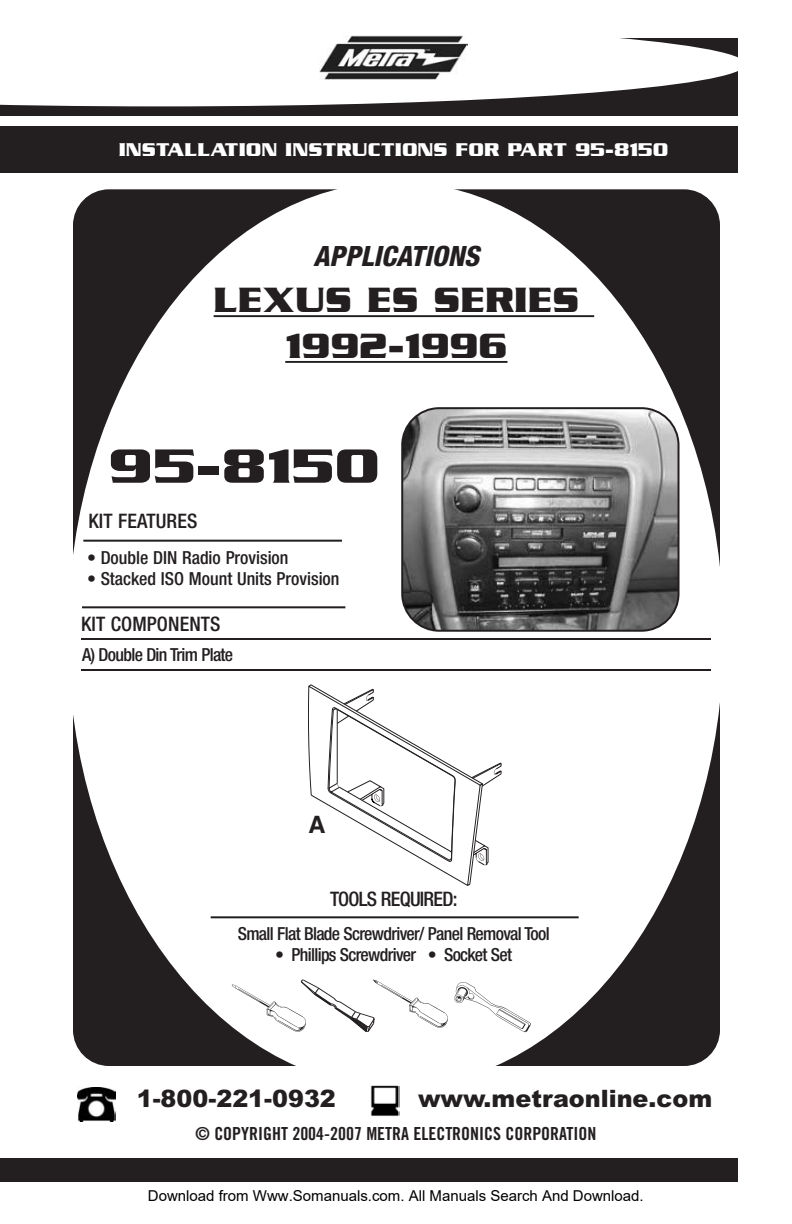
<style>
.page{position:relative;width:792px;height:1224px;background:#fff}
.page>*{position:absolute;margin:0;border:0;box-sizing:border-box;transform-origin:0 0}
.t1{font:700 52px "Serpentine ICG";color:#231f20;scale:1.12 1}
.t2{font:700 38px/45.8px "Serpentine ICG";color:#231f20;text-align:center}
.t3{font:italic 800 condensed 28px "Helvetica Neue";color:#231f20}
.t4{font:900 24px "Arial";color:#231f20}
.t5{font:700 24px "Helvetica";color:#231f20}
.t6{font:700 20px "Serpentine ICG";color:#fff}
.t7{font:500 condensed 20px "Helvetica Neue";letter-spacing:.005em;color:#231f20}
.t8{font:500 condensed 20px "Helvetica Neue";letter-spacing:-.04em;color:#231f20}
.t9{font:500 condensed 18px "Helvetica Neue";letter-spacing:-.04em;color:#231f20}
.t10{font:500 condensed 18px "Helvetica Neue";color:#231f20}
.t11{font:18px "Trade Gothic Bold Cond Twenty";color:#231f20}
.t12{font:15px "Arial";color:#000}
</style>
<div class="page">
<div style="left:73px;top:189px;width:647px;height:877px;background:#231f20;border-radius:36px"></div>
<div style="left:68px;top:182px;width:656px;height:905px;background:#fff;border-radius:50%"></div>
<div style="left:0;top:38px;width:738px;height:78px;background:#231f20"></div>
<svg style="left:0;top:38px;width:738px;height:68px;background:#e1e0e1"></svg>
<div style="left:316px;top:28px;width:162px;height:57px;background:#fff"></div>
<img style="left:320px;top:36px;width:148px;height:44px">
<div style="left:0;top:127px;width:738px;height:46px;background:#231f20"></div>
<hr style="left:214px;top:315px;width:380px;height:2px;background:#231f20">
<hr style="left:285px;top:361px;width:223px;height:2px;background:#231f20">
<svg style="left:401px;top:407px;width:279px;height:225px;background:#797979"></svg>
<hr style="left:83px;top:540px;width:259px;height:2px;background:#231f20">
<hr style="left:82px;top:606px;width:263px;height:2px;background:#231f20">
<svg style="left:308px;top:685px;width:194px;height:201px"></svg>
<hr style="left:211px;top:916px;width:368px;height:2px;background:#231f20">
<img style="left:229px;top:979px;width:75px;height:56px">
<img style="left:372px;top:979px;width:76px;height:49px">
<img style="left:454px;top:982px;width:77px;height:51px">
<img style="left:77px;top:1088px;width:39px;height:34px">
<img style="left:370px;top:1085px;width:30px;height:31px">
<div style="left:0;top:1158px;width:738px;height:24px;background:#231f20"></div>
<svg style="left:301px;top:980px;width:73px;height:52px"></svg>
<hr style="left:81px;top:669px;width:630px;height:2px;background:#231f20">
<hr style="left:81px;top:638px;width:630px;height:2px;background:#231f20">
<p class="t6" style="left:119px;top:138px;width:551px">INSTALLATION INSTRUCTIONS FOR PART 95-8150</p>
<h3 class="t3" style="left:314px;top:246px;width:167px">APPLICATIONS</h3>
<h2 class="t2" style="left:214px;top:276px;width:367px">LEXUS ES SERIES<br>1992-1996</h2>
<h1 class="t1" style="left:108px;top:434px;width:244px">95-8150</h1>
<p class="t7" style="left:89px;top:514px;width:110px">KIT FEATURES</p>
<p class="t10" style="left:87px;top:551px;width:203px">• Double DIN Radio Provision</p>
<p class="t10" style="left:87px;top:573px;width:254px">• Stacked ISO Mount Units Provision</p>
<p class="t7" style="left:81px;top:617px;width:141px">KIT COMPONENTS</p>
<p class="t9" style="left:82px;top:648px;width:153px">A) Double Din Trim Plate</p>
<h3 class="t5" style="left:308px;top:815px;width:19px">A</h3>
<p class="t8" style="left:330px;top:892px;width:129px">TOOLS REQUIRED:</p>
<p class="t9" style="left:238px;top:927px;width:314px">Small Flat Blade Screwdriver/ Panel Removal Tool</p>
<p class="t9" style="left:275px;top:948px;width:238px">• Phillips Screwdriver • Socket Set</p>
<h3 class="t4" style="left:137px;top:1084px;width:201px">1-800-221-0932</h3>
<p class="t11" style="left:196px;top:1127px;width:402px">© COPYRIGHT 2004-2007 METRA ELECTRONICS CORPORATION</p>
<h3 class="t4" style="left:418px;top:1085px;width:296px">www.metraonline.com</h3>
<p class="t12" style="left:148px;top:1187px;width:497px">Download from Www.Somanuals.com. All Manuals Search And Download.</p>
</div>
